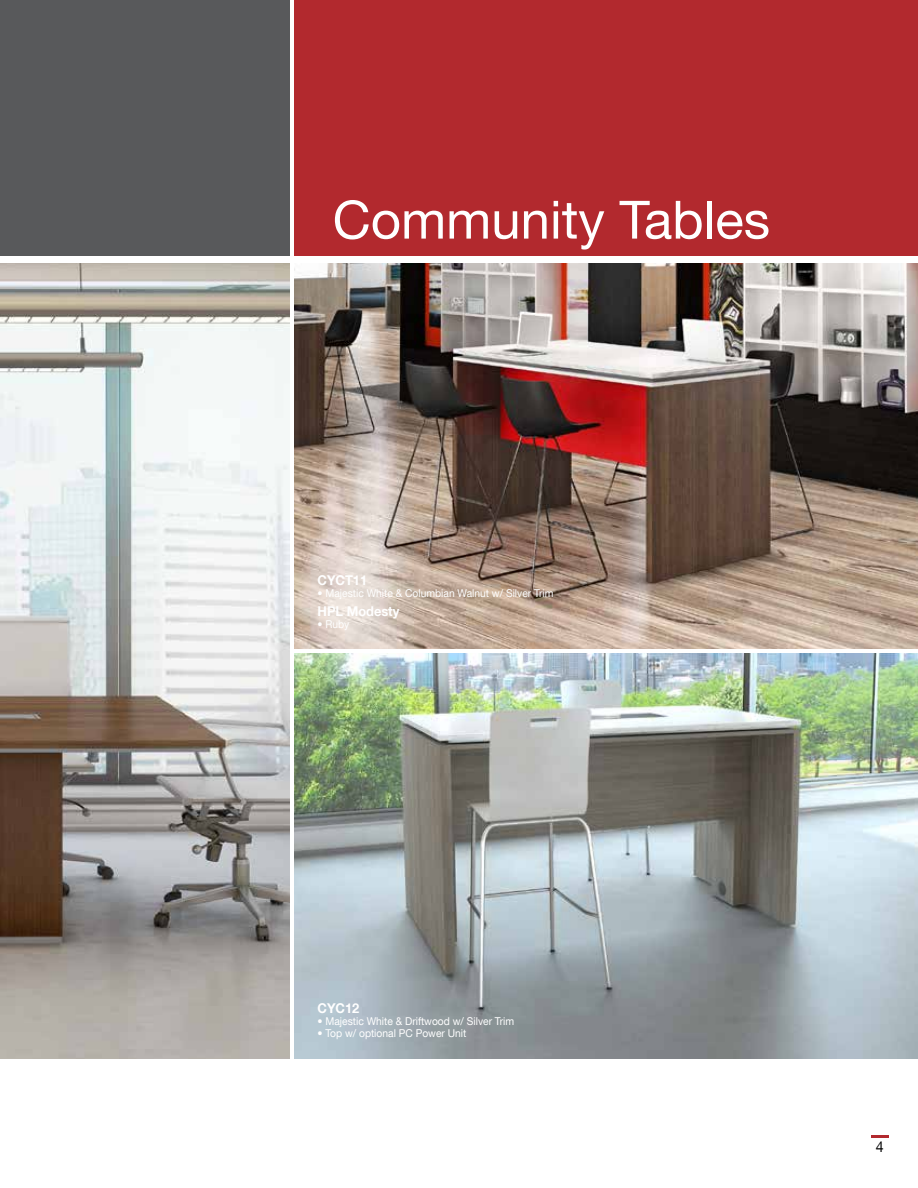
<style>
.page{position:relative;width:918px;height:1188px;background:#fff}
.page>*{position:absolute;margin:0;border:0;box-sizing:border-box;transform-origin:0 0}
.t1{font:52.8px "Helvetica Neue LT Com";color:#fff}
.t2{font:15px "Helvetica Neue LT Com";color:#000;scale:.95 1}
.t3{font:700 13.5px "Helvetica Neue LT Com";color:#fff;scale:.95 1}
.t4{font:10.8px "Helvetica Neue LT Com";color:#fff;scale:.95 1}
</style>
<div class="page">
<svg style="left:871px;top:1135px;width:18px;height:2px"></svg>
<div style="left:0;top:0;width:289px;height:256px;background:#58595b"></div>
<div style="left:294px;top:0;width:624px;height:256px;background:#b2292e"></div>
<img style="left:0;top:264px;width:289px;height:794px">
<img style="left:295px;top:264px;width:623px;height:385px">
<img style="left:295px;top:654px;width:623px;height:404px">
<h1 class="t1" style="left:333px;top:187px;width:439px">Community Tables</h1>
<p class="t3" style="left:318px;top:572px;width:54px">CYCT11</p>
<p class="t4" style="left:318px;top:587px;width:250px">• Majestic White &amp; Columbian Walnut w/ Silver Trim</p>
<p class="t3" style="left:318px;top:603px;width:88px">HPL Modesty</p>
<p class="t4" style="left:318px;top:618px;width:35px">• Ruby</p>
<p class="t3" style="left:318px;top:1000px;width:46px">CYC12</p>
<p class="t4" style="left:318px;top:1015px;width:209px">• Majestic White &amp; Driftwood w/ Silver Trim</p>
<p class="t4" style="left:318px;top:1027px;width:158px">• Top w/ optional PC Power Unit</p>
<h2 class="t2" style="left:876px;top:1137px;width:10px">4</h2>
</div>
